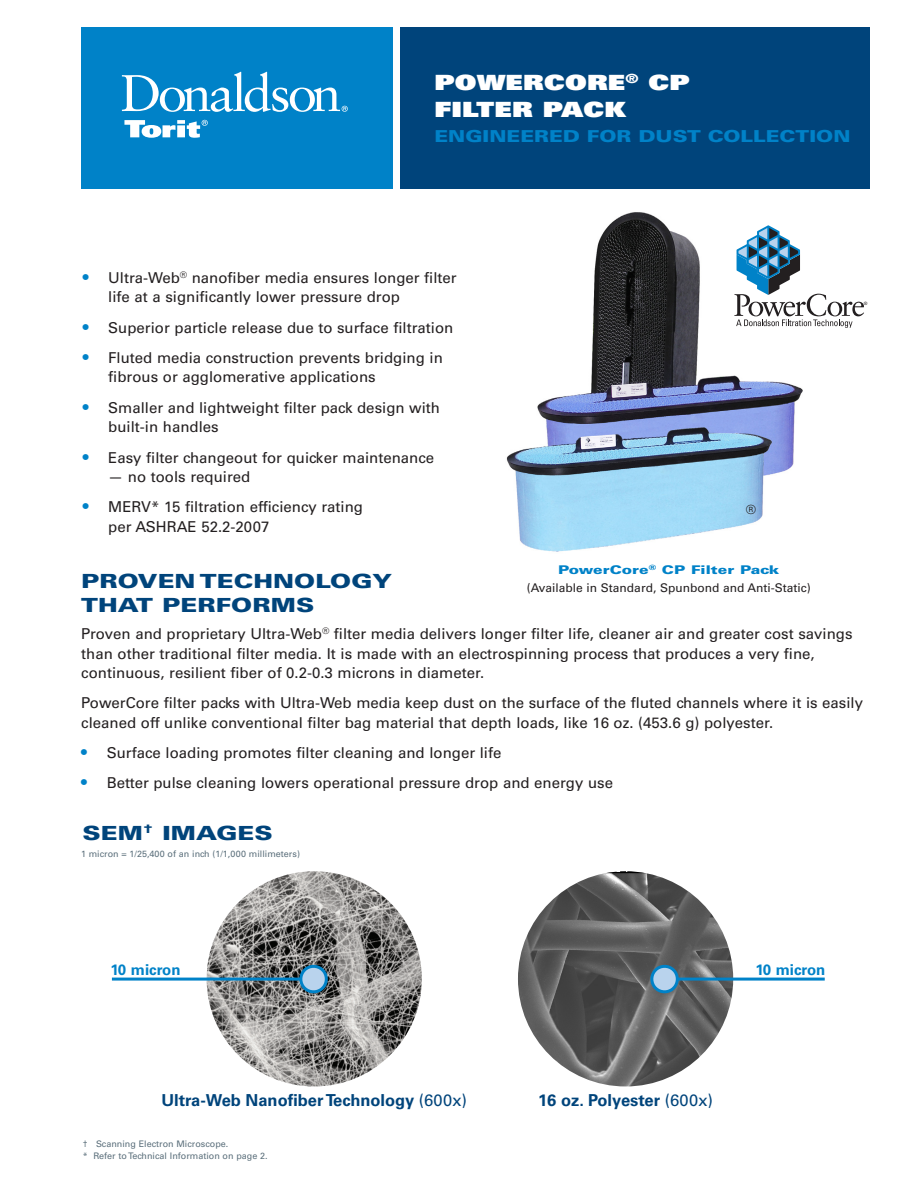
<style>
.page{position:relative;width:918px;height:1188px;background:#fff}
.page>*{position:absolute;margin:0;border:0;box-sizing:border-box;transform-origin:0 0}
.A_Master-Headline{font:21px/27px "Univers LT Std X Black";letter-spacing:.01em;color:#fff;scale:1.3 1}
.Section_Headline{font:900 19.5px/24px "Univers LT Std";color:#00447b;scale:1.3 1}
.SEM_Image_Descriptio{font:700 16.5px "Univers LT Std";color:#00447b}
.A_Master-Subhead{font:900 16.5px "Univers LT Std";color:#0082c8;scale:1.25 1}
.Body{font:15px/19.5px "Univers LT Std";color:#231f20}
.Body-2{font:700 15px "Univers LT Std";color:#0082c8}
.Body-3{font:12.6px "Univers LT Std";color:#231f20}
.Product_Description{font:12px "Univers LT Std";color:#231f20}
.Product_Description-2{font:900 12px "Univers LT Std";color:#0082c8;scale:1.3 1}
.Body-4{font:9px "Univers LT Std";color:#5b6f7b}
.t1{font:700 4.65px "Sabon";color:#231f20}
.s1{font-weight:700;font-size:16.5px;color:#0082c8}
.s2{font-weight:400}
</style>
<div class="page">
<div style="left:81px;top:27px;width:311px;height:162px;background:#0082c8"></div>
<div style="left:400px;top:27px;width:469px;height:162px;background:#00447b"></div>
<svg style="left:124px;top:120px;width:84px;height:18px"></svg>
<svg style="left:122px;top:72px;width:226px;height:40px"></svg>
<img style="left:506px;top:212px;width:297px;height:340px">
<svg style="left:734px;top:225px;width:130px;height:103px"></svg>
<img style="left:207px;top:871px;width:215px;height:215px;border-radius:108px">
<hr style="left:112px;top:978px;width:201px;height:3px;background:#0082c8">
<svg style="left:296px;top:962px;width:35px;height:32px"></svg>
<img style="left:518px;top:871px;width:215px;height:215px;border-radius:108px">
<hr style="left:664px;top:978px;width:161px;height:3px;background:#0082c8">
<svg style="left:647px;top:962px;width:35px;height:32px"></svg>
<p class="A_Master-Headline" style="left:434px;top:68px;width:198px">POWERCORE<sup>®</sup> CP<br>FILTER PACK</p>
<p class="A_Master-Subhead" style="left:434px;top:126px;width:334px">ENGINEERED FOR DUST COLLECTION</p>
<p class="Body" style="left:108px;top:268px;width:350px;text-indent:-26px"><span class="s1">•</span> Ultra-Web<sup>®</sup> nanofiber media ensures longer filter life at a significantly lower pressure drop</p>
<p class="Body" style="left:83px;top:318px;width:372px"><span class="s1">•</span> Superior particle release due to surface filtration</p>
<p class="Body" style="left:108px;top:348px;width:336px;text-indent:-26px"><span class="s1">•</span> Fluted media construction prevents bridging in fibrous or agglomerative applications</p>
<p class="Body" style="left:108px;top:398px;width:333px;text-indent:-26px"><span class="s1">•</span> Smaller and lightweight filter pack design with built-in handles</p>
<p class="Body" style="left:83px;top:448px;width:353px"><span class="s1">•</span> Easy filter changeout for quicker maintenance</p>
<p class="Body" style="left:108px;top:467px;width:144px">— no tools required</p>
<p class="Body" style="left:108px;top:497px;width:256px;text-indent:-26px"><span class="s1">•</span> MERV* 15 filtration efficiency rating per ASHRAE 52.2-2007</p>
<p class="Body-3" style="left:746px;top:502px;width:12px">®</p>
<p class="Section_Headline" style="left:81px;top:569px;width:241px">PROVEN TECHNOLOGY<br>THAT PERFORMS</p>
<p class="Product_Description-2" style="left:558px;top:562px;width:172px">PowerCore<sup>®</sup> CP Filter Pack</p>
<p class="Product_Description" style="left:527px;top:581px;width:285px">(Available in Standard, Spunbond and Anti-Static)</p>
<p class="t1" style="left:864px;top:300px;width:5px">®</p>
<p class="Body" style="left:81px;top:624px;width:773px">Proven and proprietary Ultra-Web<sup>®</sup> filter media delivers longer filter life, cleaner air and greater cost savings than other traditional filter media. It is made with an electrospinning process that produces a very fine, continuous, resilient fiber of 0.2-0.3 microns in diameter.</p>
<p class="Body" style="left:81px;top:693px;width:783px">PowerCore filter packs with Ultra-Web media keep dust on the surface of the fluted channels where it is easily cleaned off unlike conventional filter bag material that depth loads, like 16 oz. (453.6 g) polyester.</p>
<p class="Body" style="left:81px;top:743px;width:422px"><span class="s1">•</span> Surface loading promotes filter cleaning and longer life</p>
<p class="Body" style="left:81px;top:774px;width:533px"><span class="s1">•</span> Better pulse cleaning lowers operational pressure drop and energy use</p>
<p class="Section_Headline" style="left:82px;top:820px;width:148px">SEM<sup>†</sup> IMAGES</p>
<p class="Body-4" style="left:81px;top:849px;width:221px">1 micron = 1/25,400 of an inch (1/1,000 millimeters)</p>
<p class="Body-2" style="left:111px;top:961px;width:71px">10 micron</p>
<p class="SEM_Image_Descriptio" style="left:161px;top:1090px;width:307px">Ultra-Web NanofiberTechnology <span class="s2">(600x)</span></p>
<p class="Body-4" style="left:83px;top:1138px;width:147px">† Scanning Electron Microscope.</p>
<p class="Body-4" style="left:83px;top:1150px;width:186px">* Refer to Technical Information on page 2.</p>
<p class="Body-2" style="left:755px;top:961px;width:71px">10 micron</p>
<p class="SEM_Image_Descriptio" style="left:538px;top:1090px;width:176px">16 oz. Polyester <span class="s2">(600x)</span></p>
</div>
